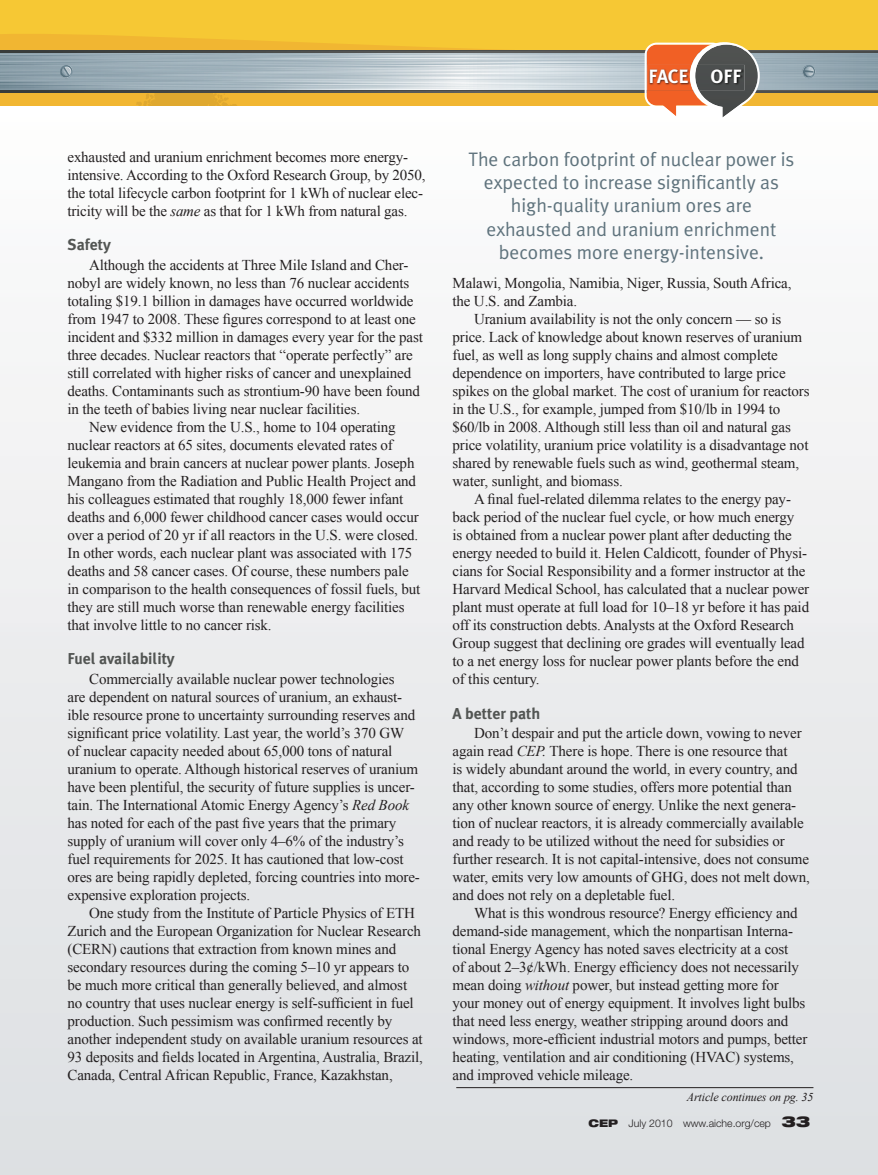
<style>
.page{position:relative;width:878px;height:1175px;background:#fff}
.page>*{position:absolute;margin:0;border:0;box-sizing:border-box;transform-origin:0 0}
.t1{font:19.5px/23.4px "Meta Plus Normal";color:#5f737d;text-align:center}
.t2{font:19.2px "Meta Plus Bold Caps";color:#fff}
.t3{font:700 15.75px "Meta Plus";color:#525553}
.t4{font:15px/18px "Times New Roman";letter-spacing:-.01em;color:#231f20}
.t5{font:italic 12px "Times New Roman";letter-spacing:-.01em;color:#231f20}
.t6{font:300 10.5px "Helvetica Neue";color:#231f20}
.s1{font-style:italic}
.s2{font-weight:900;font-stretch:expanded}
.s3{font-weight:900;font-stretch:expanded;font-size:15px}
</style>
<div class="page">
<div style="left:0;top:95px;width:878px;height:1079px;background:linear-gradient(to bottom,#fdfdfc,#dcdfe2)"></div>
<svg style="left:0;top:0;width:878px;height:122px;background:#d8c078"></svg>
<img style="left:647px;top:65px;width:42px;height:25px">
<img style="left:689px;top:65px;width:55px;height:25px">
<img style="left:693px;top:65px;width:5px;height:25px">
<hr style="left:456px;top:1087px;width:357px;height:1px;background:#231f20">
<p class="t4" style="left:68px;top:148px;width:359px">exhausted and uranium enrichment becomes more energy&shy;intensive. According to the Oxford Research Group, by 2050, the total lifecycle carbon footprint for 1 kWh of nuclear elec&shy;tricity will be the <span class="s1">same</span> as that for 1 kWh from natural gas.</p>
<p class="t3" style="left:68px;top:236px;width:45px">Safety</p>
<p class="t4" style="left:89px;top:256px;width:321px">Although the accidents at Three Mile Island and Cher-</p>
<p class="t4" style="left:68px;top:274px;width:343px">nobyl are widely known, no less than 76 nuclear accidents</p>
<p class="t4" style="left:68px;top:292px;width:347px">totaling $19.1 billion in damages have occurred worldwide</p>
<p class="t4" style="left:68px;top:310px;width:350px">from 1947 to 2008. These figures correspond to at least one</p>
<p class="t4" style="left:68px;top:328px;width:357px">incident and $332 million in damages every year for the past</p>
<p class="t4" style="left:68px;top:346px;width:347px">three decades. Nuclear reactors that “operate perfectly” are</p>
<p class="t4" style="left:68px;top:364px;width:345px">still correlated with higher risks of cancer and unexplained</p>
<p class="t4" style="left:68px;top:382px;width:354px">deaths. Contaminants such as strontium-90 have been found</p>
<p class="t4" style="left:68px;top:400px;width:294px">in the teeth of babies living near nuclear facilities.</p>
<p class="t4" style="left:89px;top:418px;width:308px">New evidence from the U.S., home to 104 operating</p>
<p class="t4" style="left:68px;top:436px;width:327px">nuclear reactors at 65 sites, documents elevated rates of</p>
<p class="t4" style="left:68px;top:454px;width:348px">leukemia and brain cancers at nuclear power plants. Joseph</p>
<p class="t4" style="left:68px;top:472px;width:350px">Mangano from the Radiation and Public Health Project and</p>
<p class="t4" style="left:68px;top:490px;width:337px">his colleagues estimated that roughly 18,000 fewer infant</p>
<p class="t4" style="left:68px;top:508px;width:353px">deaths and 6,000 fewer childhood cancer cases would occur</p>
<p class="t4" style="left:68px;top:526px;width:352px">over a period of 20 yr if all reactors in the U.S. were closed.</p>
<p class="t4" style="left:68px;top:544px;width:346px">In other words, each nuclear plant was associated with 175</p>
<p class="t4" style="left:68px;top:562px;width:343px">deaths and 58 cancer cases. Of course, these numbers pale</p>
<p class="t4" style="left:68px;top:580px;width:354px">in comparison to the health consequences of fossil fuels, but</p>
<p class="t4" style="left:68px;top:598px;width:338px">they are still much worse than renewable energy facilities</p>
<p class="t4" style="left:68px;top:616px;width:206px">that involve little to no cancer risk.</p>
<p class="t3" style="left:68px;top:650px;width:109px">Fuel availability</p>
<p class="t4" style="left:68px;top:670px;width:354px;text-indent:22px">Commercially available nuclear power technologies<br>are dependent on natural sources of uranium, an exhaust&shy;ible resource prone to uncertainty surrounding reserves and significant price volatility. Last year, the world’s 370 GW of nuclear capacity needed about 65,000 tons of natural uranium to operate. Although historical reserves of uranium have been plentiful, the security of future supplies is uncer&shy;tain. The International Atomic Energy Agency’s <span class="s1">Red Book </span>has noted for each of the past five years that the primary supply of uranium will cover only 4–6% of the industry’s fuel requirements for 2025. It has cautioned that low-cost ores are being rapidly depleted, forcing countries into more&shy;expensive exploration projects.</p>
<p class="t4" style="left:68px;top:904px;width:357px;text-indent:22px">One study from the Institute of Particle Physics of ETH Zurich and the European Organization for Nuclear Research (CERN) cautions that extraction from known mines and secondary resources during the coming 5–10 yr appears to be much more critical than generally believed, and almost no country that uses nuclear energy is self-sufficient in fuel production. Such pessimism was confirmed recently by another independent study on available uranium resources at 93 deposits and fields located in Argentina, Australia, Brazil, Canada, Central African Republic, France, Kazakhstan,</p>
<p class="t2" style="left:648px;top:65px;width:95px">FACE OFF</p>
<h1 class="t1" style="left:468px;top:147px;width:327px">The carbon footprint of nuclear power is expected to increase significantly as high-quality uranium ores are exhausted and uranium enrichment becomes more energy-intensive.</h1>
<p class="t4" style="left:452px;top:274px;width:340px">Malawi, Mongolia, Namibia, Niger, Russia, South Africa, the U.S. and Zambia.</p>
<p class="t4" style="left:452px;top:310px;width:358px;text-indent:22px">Uranium availability is not the only concern — so is price. Lack of knowledge about known reserves of uranium fuel, as well as long supply chains and almost complete dependence on importers, have contributed to large price spikes on the global market. The cost of uranium for reactors in the U.S., for example, jumped from $10/lb in 1994 to $60/lb in 2008. Although still less than oil and natural gas price volatility, uranium price volatility is a disadvantage not shared by renewable fuels such as wind, geothermal steam, water, sunlight, and biomass.</p>
<p class="t4" style="left:452px;top:490px;width:358px;text-indent:22px">A final fuel-related dilemma relates to the energy pay&shy;back period of the nuclear fuel cycle, or how much energy<br>is obtained from a nuclear power plant after deducting the energy needed to build it. Helen Caldicott, founder of Physi&shy;cians for Social Responsibility and a former instructor at the Harvard Medical School, has calculated that a nuclear power plant must operate at full load for 10–18 yr before it has paid off its construction debts. Analysts at the Oxford Research Group suggest that declining ore grades will eventually lead to a net energy loss for nuclear power plants before the end of this century.</p>
<p class="t3" style="left:452px;top:704px;width:89px">A better path</p>
<p class="t4" style="left:452px;top:724px;width:359px;text-indent:22px">Don’t despair and put the article down, vowing to never again read <span class="s1">CEP.</span> There is hope. There is one resource that<br>is widely abundant around the world, in every country, and that, according to some studies, offers more potential than any other known source of energy. Unlike the next genera&shy;tion of nuclear reactors, it is already commercially available and ready to be utilized without the need for subsidies or further research. It is not capital-intensive, does not consume water, emits very low amounts of GHG, does not melt down, and does not rely on a depletable fuel.</p>
<p class="t4" style="left:452px;top:904px;width:356px;text-indent:22px">What is this wondrous resource? Energy efficiency and demand-side management, which the nonpartisan Interna&shy;tional Energy Agency has noted saves electricity at a cost<br>of about 2–3¢/kWh. Energy efficiency does not necessarily mean doing <span class="s1">without</span> power, but instead getting more for your money out of energy equipment. It involves light bulbs that need less energy, weather stripping around doors and windows, more-efficient industrial motors and pumps, better heating, ventilation and air conditioning (HVAC) systems, and improved vehicle mileage.</p>
<p class="t5" style="left:686px;top:1088px;width:128px">Article continues on pg. 35</p>
<p class="t6" style="left:588px;top:1117px;width:223px"><span class="s2">CEP</span> July 2010 www.aiche.org/cep <span class="s3">33</span></p>
</div>
